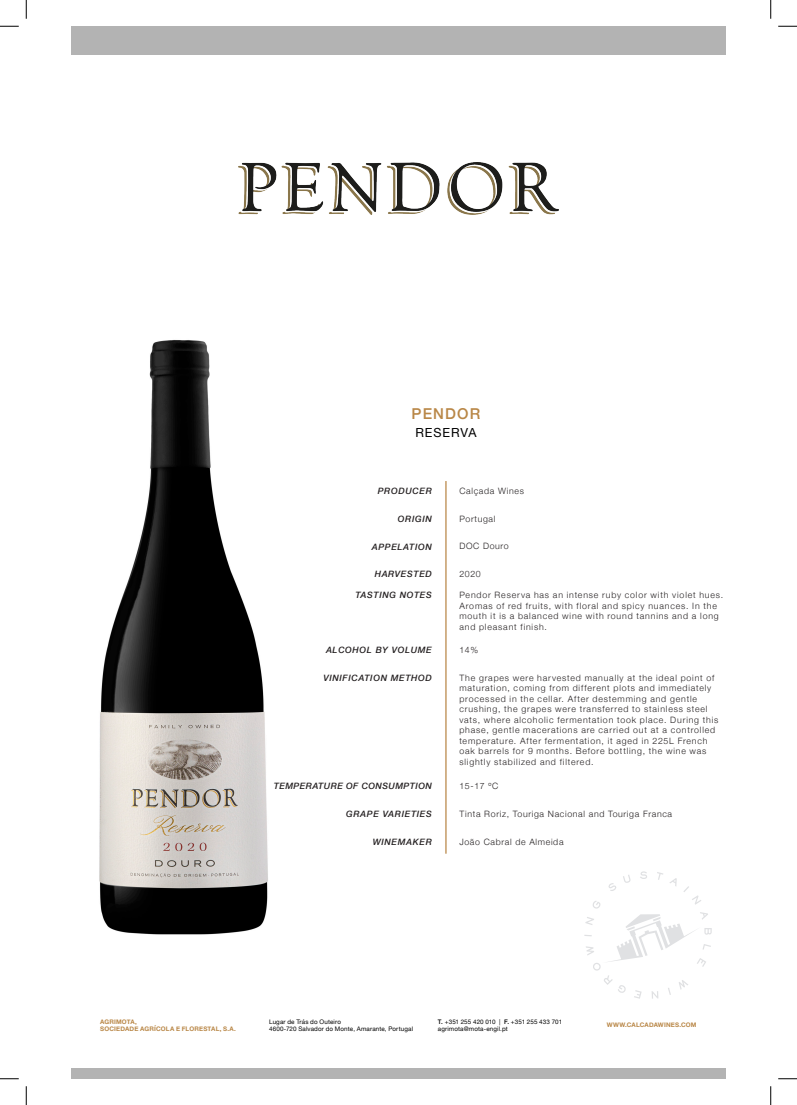
<style>
.page{position:relative;width:797px;height:1105px;background:#fff}
.page>*{position:absolute;margin:0;border:0;box-sizing:border-box;transform-origin:0 0}
.t1{font:500 15px "Helvetica Neue";letter-spacing:.075em;color:#b98747}
.t2{font:12.5px "Helvetica Neue";letter-spacing:.075em;color:#000}
.t3{font:300 8.75px/10.5px "Helvetica Neue";letter-spacing:.095em;color:#231f20}
.t4{font:italic 500 8.75px "Helvetica Neue";letter-spacing:.075em;color:#231f20}
.t5{font:300 8.75px "Helvetica Neue";letter-spacing:.075em;color:#231f20}
.t6{font:italic 500 8.75px "Helvetica Neue";letter-spacing:.05em;color:#231f20}
.t7{font:6.25px/7.5px "Helvetica Neue";letter-spacing:.025em;color:#000}
.t8{font:700 6.25px/7.5px "Helvetica Neue";letter-spacing:.025em;color:#b98747}
.s1{font-weight:500}
</style>
<div class="page">
<div style="left:71px;top:1068px;width:654px;height:11px;background:#b3b3b3"></div>
<svg style="left:584px;top:871px;width:127px;height:128px"></svg>
<div style="left:71px;top:26px;width:654px;height:29px;background:#b3b3b3"></div>
<img style="left:99px;top:340px;width:169px;height:595px">
<hr style="left:445px;top:481px;width:1px;height:373px;background:#b98747">
<img style="left:239px;top:162px;width:319px;height:53px">
<svg style="left:0;top:25px;width:19px;height:2px"></svg>
<svg style="left:778px;top:25px;width:19px;height:2px"></svg>
<svg style="left:0;top:1078px;width:19px;height:1px"></svg>
<svg style="left:778px;top:1078px;width:19px;height:1px"></svg>
<svg style="left:25px;top:0;width:2px;height:19px"></svg>
<svg style="left:25px;top:1086px;width:2px;height:19px"></svg>
<svg style="left:770px;top:0;width:1px;height:19px"></svg>
<svg style="left:770px;top:1086px;width:1px;height:19px"></svg>
<p class="t1" style="left:411px;top:402px;width:70px">PENDOR</p>
<p class="t2" style="left:415px;top:423px;width:63px">RESERVA</p>
<p class="t4" style="left:378px;top:484px;width:56px">PRODUCER</p>
<p class="t4" style="left:398px;top:511px;width:35px">ORIGIN</p>
<p class="t5" style="left:459px;top:484px;width:66px">Calçada Wines</p>
<p class="t5" style="left:459px;top:512px;width:38px">Portugal</p>
<p class="t4" style="left:372px;top:539px;width:62px">APPELATION</p>
<p class="t5" style="left:459px;top:539px;width:51px">DOC Douro</p>
<p class="t4" style="left:375px;top:566px;width:59px">HARVESTED</p>
<p class="t3" style="left:459px;top:568px;width:23px">2020</p>
<p class="t4" style="left:355px;top:588px;width:78px">TASTING NOTES</p>
<p class="t3" style="left:459px;top:589px;width:265px">Pendor Reserva has an intense ruby color with violet hues.<br>Aromas of red fruits, with floral and spicy nuances. In the mouth it is a balanced wine with round tannins and a long and pleasant finish.</p>
<p class="t4" style="left:326px;top:642px;width:107px">ALCOHOL BY VOLUME</p>
<p class="t3" style="left:459px;top:644px;width:20px">14%</p>
<p class="t4" style="left:323px;top:670px;width:110px">VINIFICATION METHOD</p>
<p class="t3" style="left:459px;top:672px;width:260px">The grapes were harvested manually at the ideal point of maturation, coming from different plots and immediately processed in the cellar. After destemming and gentle crushing, the grapes were transferred to stainless steel vats, where alcoholic fermentation took place. During this phase, gentle macerations are carried out at a controlled temperature. After fermentation, it aged in 225L French oak barrels for 9 months. Before bottling, the wine was slightly stabilized and filtered.</p>
<p class="t6" style="left:274px;top:779px;width:159px">TEMPERATURE OF CONSUMPTION</p>
<p class="t4" style="left:346px;top:806px;width:87px">GRAPE VARIETIES</p>
<p class="t4" style="left:373px;top:834px;width:61px">WINEMAKER</p>
<p class="t3" style="left:459px;top:780px;width:40px">15-17 ºC</p>
<p class="t5" style="left:459px;top:807px;width:214px">Tinta Roriz, Touriga Nacional and Touriga Franca</p>
<p class="t5" style="left:459px;top:834px;width:106px">João Cabral de Almeida</p>
<p class="t8" style="left:100px;top:1018px;width:137px">AGRIMOTA,<br>SOCIEDADE AGRÍCOLA E FLORESTAL, S.A.</p>
<p class="t7" style="left:269px;top:1018px;width:145px">Lugar de Trás do Outeiro<br>4600-720 Salvador do Monte, Amarante, Portugal</p>
<p class="t7" style="left:438px;top:1018px;width:126px"><span class="s1">T.</span> +351 255 420 010 | <span class="s1">F.</span> +351 255 433 701 agrimota@mota-engil.pt</p>
<p class="t8" style="left:607px;top:1022px;width:91px">WWW.CALCADAWINES.COM</p>
</div>
